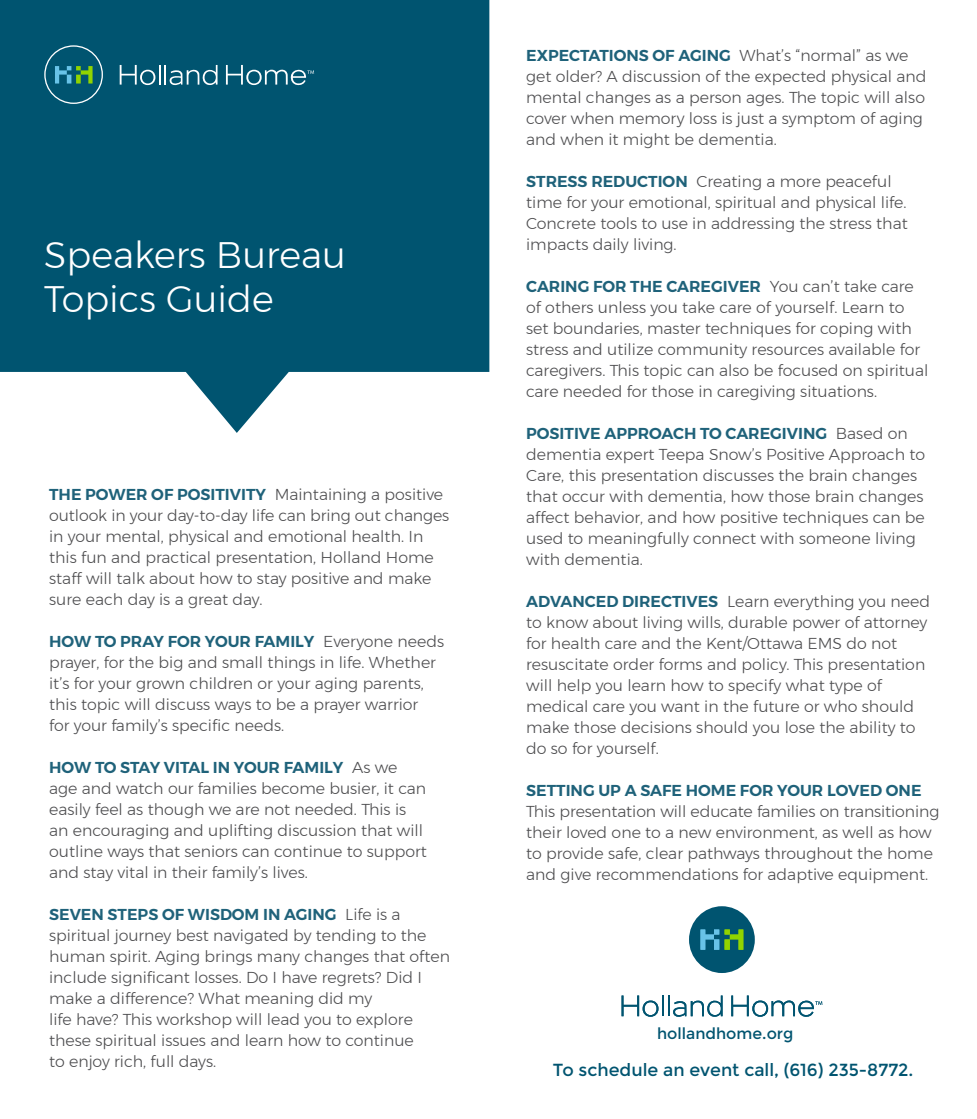
<style>
.page{position:relative;width:977px;height:1119px;background:#fff}
.page>*{position:absolute;margin:0;border:0;box-sizing:border-box;transform-origin:0 0}
.t1{font:300 36.75px/43.8px "Montserrat";color:#fff}
.t2{font:17.5px "Montserrat";color:#005470}
.t3{font:300 15.75px/21px "Montserrat";color:#4d4d4f}
.t4{font:600 15.75px "Montserrat";color:#1f627a}
.t5{font:15.75px "Montserrat";color:#005470}
.s1{font-weight:600;color:#1f627a}
</style>
<div class="page">
<svg style="left:0;top:0;width:489px;height:433px;background:#216a82"></svg>
<div style="left:44px;top:45px;width:59px;height:59px;border:1px solid #fff;border-radius:50%"></div>
<svg style="left:55px;top:66px;width:38px;height:17px"></svg>
<hr style="left:164px;top:65px;width:2px;height:20px;background:#fff">
<svg style="left:120px;top:65px;width:40px;height:20px"></svg>
<svg style="left:169px;top:65px;width:48px;height:20px"></svg>
<svg style="left:226px;top:65px;width:88px;height:21px;background:#33768c"></svg>
<div style="left:689px;top:906px;width:65px;height:66px;background:#005470;border-radius:50%"></div>
<hr style="left:661px;top:995px;width:2px;height:21px;background:#005470">
<svg style="left:621px;top:995px;width:37px;height:21px"></svg>
<svg style="left:668px;top:995px;width:54px;height:22px"></svg>
<svg style="left:731px;top:995px;width:91px;height:22px"></svg>
<svg style="left:700px;top:929px;width:43px;height:20px"></svg>
<h1 class="t1" style="left:44px;top:232px;width:303px">Speakers Bureau<br>Topics Guide</h1>
<p class="t3" style="left:49px;top:483px;width:402px"><span class="s1">THE POWER OF POSITIVITY</span> Maintaining a positive outlook in your day-to-day life can bring out changes in your mental, physical and emotional health. In this fun and practical presentation, Holland Home staff will talk about how to stay positive and make sure each day is a great day.</p>
<p class="t3" style="left:49px;top:630px;width:396px"><span class="s1">HOW TO PRAY FOR YOUR FAMILY</span> Everyone needs prayer, for the big and small things in life. Whether it’s for your grown children or your aging parents, this topic will discuss ways to be a prayer warrior<br>for your family’s specific needs.</p>
<p class="t3" style="left:49px;top:756px;width:379px"><span class="s1">HOW TO STAY VITAL IN YOUR FAMILY</span> As we age and watch our families become busier, it can easily feel as though we are not needed. This is an encouraging and uplifting discussion that will outline ways that seniors can continue to support and stay vital in their family’s lives.</p>
<p class="t3" style="left:49px;top:903px;width:402px"><span class="s1">SEVEN STEPS OF WISDOM IN AGING</span> Life is a spiritual journey best navigated by tending to the human spirit. Aging brings many changes that often include significant losses. Do I have regrets? Did I make a difference? What meaning did my<br>life have? This workshop will lead you to explore these spiritual issues and learn how to continue<br>to enjoy rich, full days.</p>
<p class="t3" style="left:526px;top:44px;width:402px"><span class="s1">EXPECTATIONS OF AGING</span> What’s “normal” as we get older? A discussion of the expected physical and mental changes as a person ages. The topic will also cover when memory loss is just a symptom of aging and when it might be dementia.</p>
<p class="t3" style="left:526px;top:170px;width:383px"><span class="s1">STRESS REDUCTION</span> Creating a more peaceful time for your emotional, spiritual and physical life.<br>Concrete tools to use in addressing the stress that impacts daily living.</p>
<p class="t3" style="left:526px;top:275px;width:404px"><span class="s1">CARING FOR THE CAREGIVER</span> You can’t take care of others unless you take care of yourself. Learn to set boundaries, master techniques for coping with stress and utilize community resources available for caregivers. This topic can also be focused on spiritual care needed for those in caregiving situations.</p>
<p class="t3" style="left:526px;top:422px;width:400px"><span class="s1">POSITIVE APPROACH TO CAREGIVING</span> Based on dementia expert Teepa Snow’s Positive Approach to Care, this presentation discusses the brain changes that occur with dementia, how those brain changes affect behavior, and how positive techniques can be used to meaningfully connect with someone living with dementia.</p>
<p class="t3" style="left:526px;top:590px;width:405px"><span class="s1">ADVANCED DIRECTIVES</span> Learn everything you need to know about living wills, durable power of attorney for health care and the Kent/Ottawa EMS do not resuscitate order forms and policy. This presentation will help you learn how to specify what type of medical care you want in the future or who should make those decisions should you lose the ability to do so for yourself.</p>
<p class="t4" style="left:526px;top:777px;width:397px">SETTING UP A SAFE HOME FOR YOUR LOVED ONE</p>
<p class="t3" style="left:526px;top:800px;width:415px">This presentation will educate families on transitioning their loved one to a new environment, as well as how to provide safe, clear pathways throughout the home and give recommendations for adaptive equipment.</p>
<p class="t5" style="left:657px;top:1024px;width:138px">hollandhome.org</p>
<p class="t2" style="left:553px;top:1059px;width:362px">To schedule an event call, (616) 235-8772.</p>
</div>
